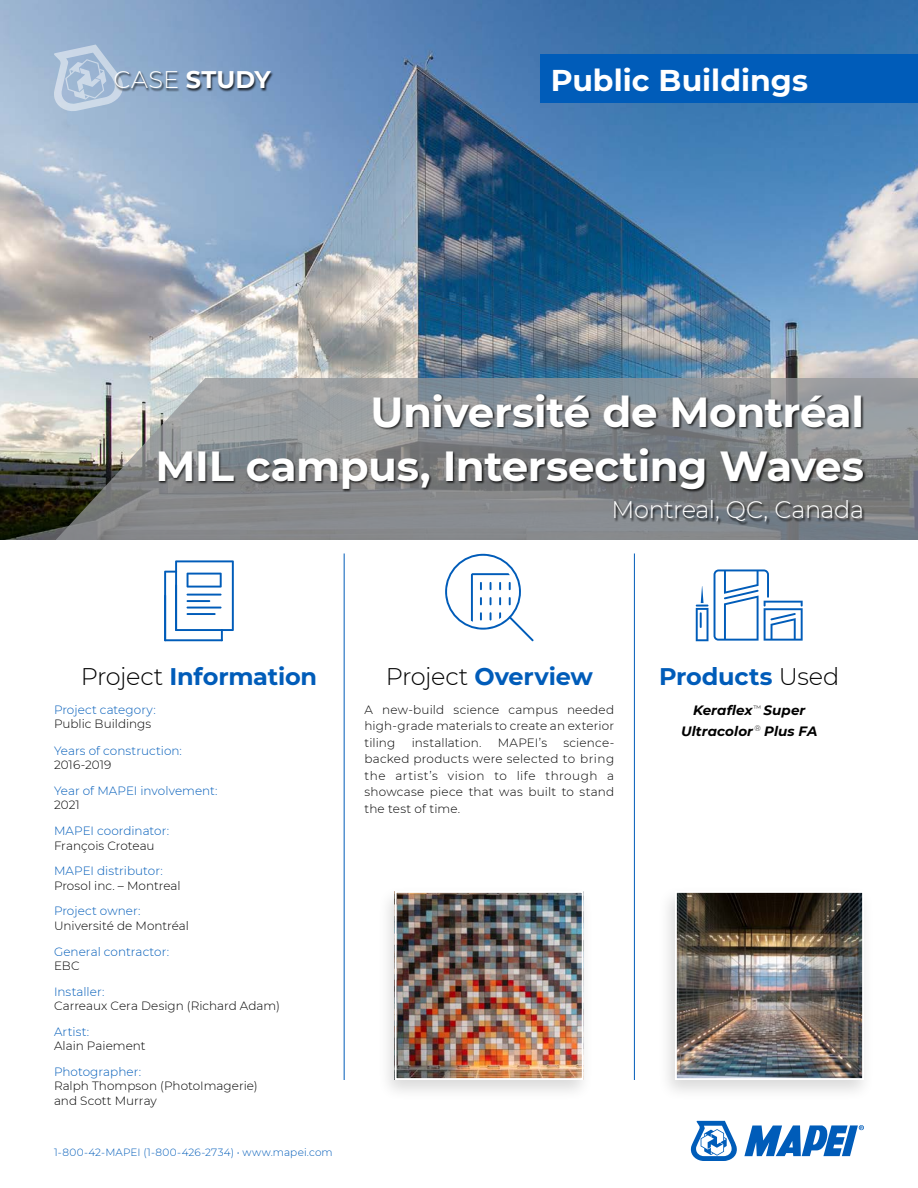
<style>
.page{position:relative;width:918px;height:1188px;background:#fff}
.page>*{position:absolute;margin:0;border:0;box-sizing:border-box;transform-origin:0 0}
.t1{font:700 42px/54px "Montserrat";letter-spacing:-.01em;color:#fff;text-align:right}
.t2{font:700 30px "Montserrat";color:#fff}
.t3{font:700 24px "Montserrat";letter-spacing:-.005em;color:#005cb9}
.t4{font:300 24px "Montserrat";letter-spacing:-.02em;color:#fff}
.t5{font:700 24px "Montserrat";letter-spacing:.005em;color:#fff}
.t6{font:italic 700 13.5px/20.7px "Montserrat";letter-spacing:.005em;color:#000;text-align:center}
.t7{font:300 12px/16.5px "Montserrat";letter-spacing:.005em;color:#000;text-align:justify}
.t8{font:300 12px "Montserrat";letter-spacing:.005em;color:#005cb9}
.t9{font:300 10.5px "Montserrat";letter-spacing:.015em;color:#005cb9}
.s1{font-weight:300}
.s2{font-weight:300;color:#000}
</style>
<div class="page">
<img style="left:0;top:0;width:918px;height:540px">
<div style="left:540px;top:54px;width:378px;height:49px;background:#005cb9"></div>
<svg style="left:54px;top:45px;width:69px;height:66px;background:#afc3da"></svg>
<hr style="left:344px;top:554px;width:1px;height:526px;background:#005cb9">
<hr style="left:634px;top:554px;width:1px;height:526px;background:#005cb9">
<div style="left:377px;top:885px;width:217px;height:217px;background:#000;opacity:.15"></div>
<img style="left:398px;top:894px;width:183px;height:183px">
<div style="left:395px;top:891px;width:189px;height:189px;border:2px solid #fff"></div>
<svg style="left:56px;top:378px;width:862px;height:162px;background:#8f9394"></svg>
<div style="left:158px;top:393px;width:708px;height:132px;background:#000;opacity:.75"></div>
<svg style="left:691px;top:1121px;width:46px;height:40px"></svg>
<svg style="left:744px;top:1125px;width:120px;height:31px"></svg>
<svg style="left:164px;top:560px;width:70px;height:81px"></svg>
<svg style="left:445px;top:554px;width:89px;height:87px"></svg>
<svg style="left:714px;top:569px;width:89px;height:72px"></svg>
<svg style="left:696px;top:586px;width:12px;height:55px"></svg>
<div style="left:114px;top:72px;width:160px;height:21px;background:#000;opacity:.75"></div>
<div style="left:657px;top:885px;width:217px;height:217px;background:#000;opacity:.15"></div>
<img style="left:678px;top:894px;width:183px;height:183px">
<div style="left:675px;top:891px;width:189px;height:189px;border:2px solid #fff"></div>
<h3 class="t5" style="left:114px;top:63px;width:159px"><span class="s1">CASE</span> STUDY</h3>
<h2 class="t2" style="left:551px;top:59px;width:259px">Public Buildings</h2>
<h1 class="t1" style="left:155px;top:383px;width:710px">Université de Montréal<br>MIL campus, Intersecting Waves</h1>
<h3 class="t4" style="left:612px;top:494px;width:254px">Montreal, QC, Canada</h3>
<h3 class="t3" style="left:81px;top:659px;width:238px"><span class="s2">Project</span> Information</h3>
<p class="t8" style="left:54px;top:701px;width:103px">Project category:</p>
<p class="t7" style="left:54px;top:715px;width:99px">Public Buildings</p>
<p class="t8" style="left:54px;top:742px;width:130px">Years of construction:</p>
<p class="t7" style="left:54px;top:756px;width:59px">2016-2019</p>
<p class="t8" style="left:54px;top:783px;width:165px">Year of MAPEI involvement:</p>
<p class="t7" style="left:54px;top:796px;width:27px">2021</p>
<p class="t8" style="left:54px;top:823px;width:117px">MAPEI coordinator:</p>
<p class="t7" style="left:54px;top:837px;width:102px">François Croteau</p>
<p class="t8" style="left:54px;top:863px;width:110px">MAPEI distributor:</p>
<p class="t7" style="left:54px;top:877px;width:128px">Prosol inc. – Montreal</p>
<p class="t8" style="left:54px;top:903px;width:88px">Project owner:</p>
<p class="t7" style="left:54px;top:917px;width:137px">Université de Montréal</p>
<p class="t8" style="left:54px;top:943px;width:117px">General contractor:</p>
<p class="t7" style="left:54px;top:957px;width:27px">EBC</p>
<p class="t8" style="left:54px;top:983px;width:52px">Installer:</p>
<p class="t7" style="left:54px;top:997px;width:227px">Carreaux Cera Design (Richard Adam)</p>
<p class="t8" style="left:54px;top:1023px;width:37px">Artist:</p>
<p class="t7" style="left:54px;top:1037px;width:93px">Alain Paiement</p>
<p class="t8" style="left:54px;top:1064px;width:89px">Photographer:</p>
<p class="t7" style="left:54px;top:1079px;width:205px;line-height:14.4px">Ralph Thompson (PhotoImagerie) and Scott Murray</p>
<p class="t9" style="left:54px;top:1145px;width:280px">1-800-42-MAPEI (1-800-426-2734) • www.mapei.com</p>
<h3 class="t3" style="left:386px;top:659px;width:209px"><span class="s2">Project</span> Overview</h3>
<p class="t7" style="left:364px;top:701px;width:251px">A new-build science campus needed high-grade materials to create an exterior tiling</p>
<p class="t7" style="left:412px;top:734px;width:71px">installation.</p>
<p class="t7" style="left:498px;top:734px;width:51px">MAPEI’s</p>
<p class="t7" style="left:364px;top:734px;width:251px;text-indent:199px">science&shy;backed products were selected to bring the artist’s vision to life through a showcase piece that was built to stand the test of time.</p>
<h3 class="t3" style="left:659px;top:659px;width:182px">Products <span class="s2">Used</span></h3>
<p class="t6" style="left:681px;top:699px;width:138px">Keraflex<sup>™</sup> Super<br>Ultracolor <sup>®</sup> Plus FA</p>
</div>
